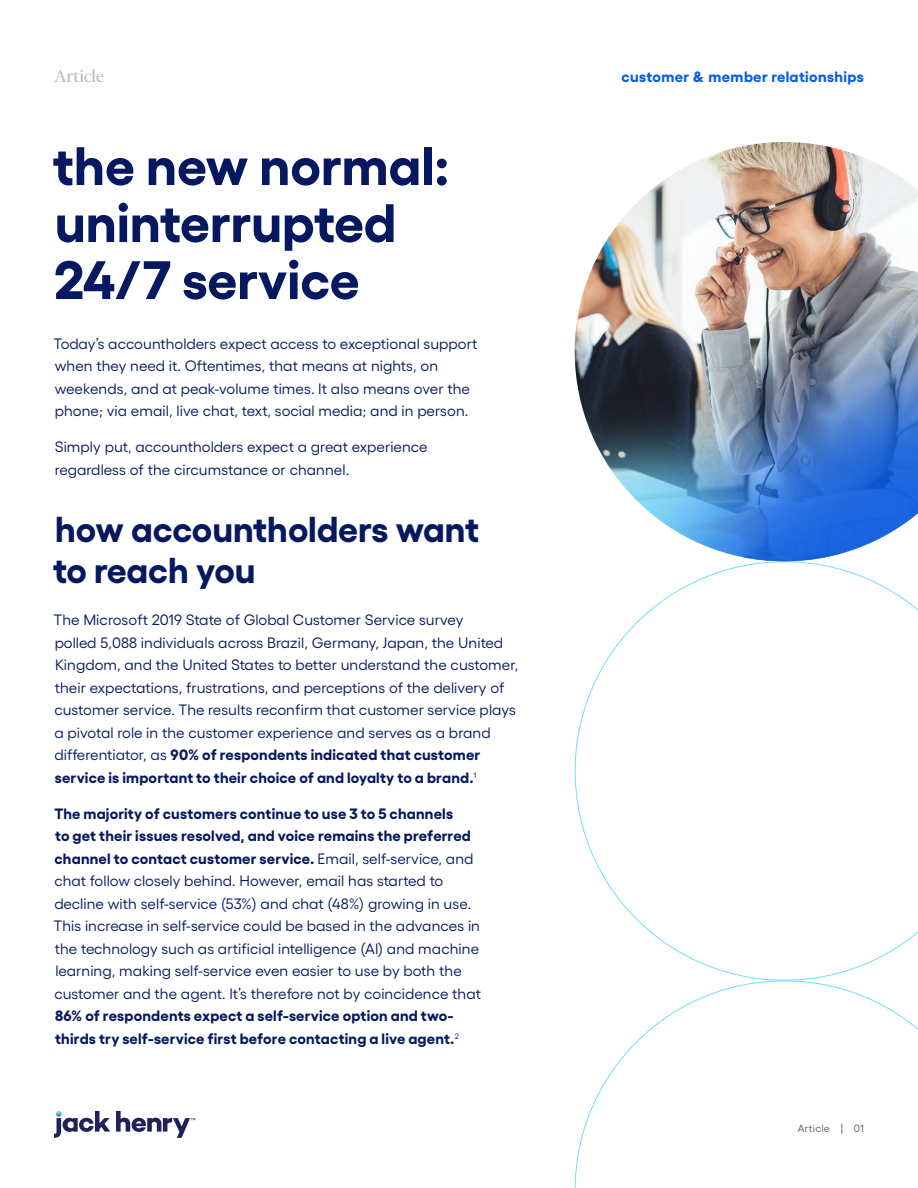
<style>
.page{position:relative;width:918px;height:1188px;background:#fff}
.page>*{position:absolute;margin:0;border:0;box-sizing:border-box;transform-origin:0 0}
.Main_Title{font:700 54px/57px "Gellix";color:#06185f}
.Paragraph_Heading{font:700 36px/40.5px "Gellix";letter-spacing:-.005em;color:#06185f}
.Collateral_Type_Labe{font:19.5px "Financier Display";color:#b6bbc0}
.Body_Text{font:15px/22.5px "Gellix";letter-spacing:.005em;color:#06185f}
.Capabilities_Label{font:700 15px "Gellix";letter-spacing:.025em;color:#085ce5}
.t1{font:10.5px "Gellix";letter-spacing:.025em;color:#575a5d}
.s1{font-weight:700}
</style>
<div class="page">
<svg style="left:575px;top:561px;width:343px;height:419px"></svg>
<svg style="left:574px;top:980px;width:344px;height:208px"></svg>
<svg style="left:54px;top:1111px;width:141px;height:27px"></svg>
<img style="left:575px;top:142px;width:343px;height:419px">
<p class="Collateral_Type_Labe" style="left:54px;top:66px;width:52px">Article</p>
<p class="Main_Title" style="left:53px;top:131px;width:398px">the new normal: uninterrupted<br>24/7 service</p>
<p class="Body_Text" style="left:53px;top:331px;width:425px">Today’s accountholders expect access to exceptional support when they need it. Oftentimes, that means at nights, on weekends, and at peak-volume times. It also means over the phone; via email, live chat, text, social media; and in person.</p>
<p class="Body_Text" style="left:55px;top:434px;width:375px">Simply put, accountholders expect a great experience regardless of the circumstance or channel.</p>
<p class="Paragraph_Heading" style="left:53px;top:505px;width:427px">how accountholders want to reach you</p>
<p class="Body_Text" style="left:53px;top:607px;width:467px">The Microsoft 2019 State of Global Customer Service survey<br>polled 5,088 individuals across Brazil, Germany, Japan, the United Kingdom, and the United States to better understand the customer, their expectations, frustrations, and perceptions of the delivery of customer service. The results reconfirm that customer service plays a pivotal role in the customer experience and serves as a brand differentiator, as <span class="s1">90% of respondents indicated that customer service is important to their choice of and loyalty to a brand.</span><sup>1</sup></p>
<p class="Body_Text" style="left:53px;top:801px;width:429px"><span class="s1">The majority of customers continue to use 3 to 5 channels<br>to get their issues resolved, and voice remains the preferred channel to contact customer service.</span> Email, self-service, and chat follow closely behind. However, email has started to decline with self-service (53%) and chat (48%) growing in use.<br>This increase in self-service could be based in the advances in the technology such as artificial intelligence (AI) and machine learning, making self-service even easier to use by both the customer and the agent. It’s therefore not by coincidence that <span class="s1">86% of respondents expect a self-service option and two&shy;thirds try self-service first before contacting a live agent.</span><sup>2</sup></p>
<p class="Capabilities_Label" style="left:622px;top:65px;width:244px">customer &amp; member relationships</p>
<p class="t1" style="left:798px;top:1120px;width:68px">Article | 01</p>
</div>
